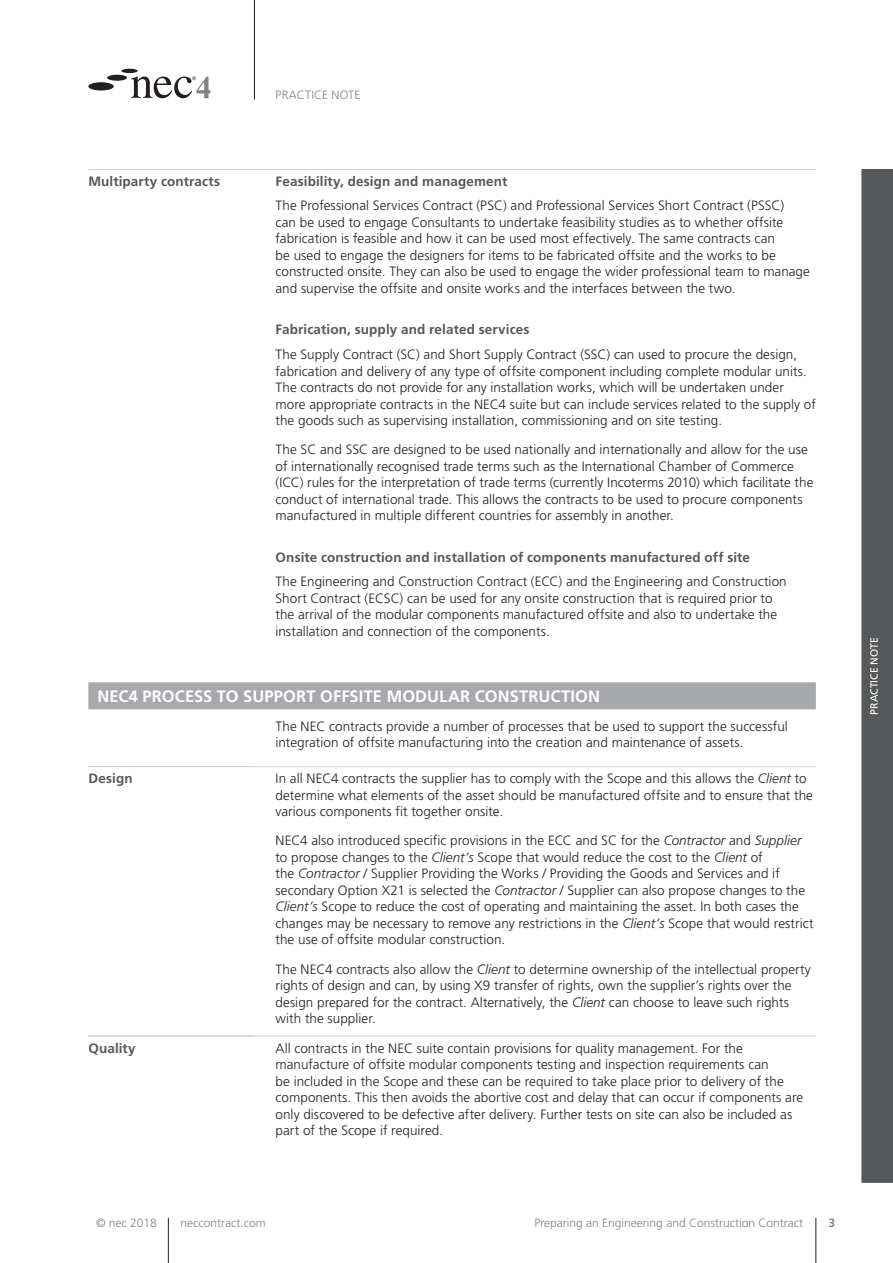
<style>
.page{position:relative;width:893px;height:1263px;background:#fff}
.page>*{position:absolute;margin:0;border:0;box-sizing:border-box;transform-origin:0 0}
.B_Heading_Chapter{font:700 16.5px "Frutiger";letter-spacing:.005em;color:#fff}
.Body_Text{font:300 13.5px/16.5px "Frutiger";letter-spacing:.005em;color:#231f20}
.Body_Text_left_inden{font:300 13.5px/16.5px "Frutiger";color:#231f20}
.C_Heading{font:700 13.5px "Frutiger";letter-spacing:.01em;color:#57585a}
.Sub_Numbering{font:700 13.5px "Frutiger";letter-spacing:.01em;color:#57585a}
.B_Heading___Sub_Numb{font:700 13.5px "Frutiger";letter-spacing:.01em;color:#57585a}
.t1{font:300 12px "Frutiger";color:#808285}
.t2{font:300 12px "Frutiger";letter-spacing:.02em;color:#808285}
.t3{font:700 12px "Frutiger";color:#808285}
.t4{font:10.5px "Frutiger";color:#fff}
.s1{font-style:italic}
</style>
<div class="page">
<hr style="left:815px;top:1217px;width:1px;height:45px;background:#231f20">
<hr style="left:168px;top:1217px;width:1px;height:45px;background:#231f20">
<hr style="left:254px;top:0;width:1px;height:99px;background:#231f20">
<div style="left:861px;top:169px;width:31px;height:1014px;background:#57585a"></div>
<div style="left:88px;top:82px;width:26px;height:8px;background:#231f20;border-radius:50%"></div>
<div style="left:107px;top:75px;width:20px;height:6px;background:#231f20;border-radius:50%"></div>
<svg style="left:121px;top:69px;width:17px;height:4px"></svg>
<svg style="left:131px;top:76px;width:79px;height:22px"></svg>
<div style="left:88px;top:682px;width:727px;height:27px;background:#a8a9ad"></div>
<svg style="left:254px;top:766px;width:21px;height:1px"></svg>
<hr style="left:275px;top:766px;width:540px;height:1px;background:#d1d2d4">
<svg style="left:254px;top:1035px;width:21px;height:1px"></svg>
<hr style="left:275px;top:1035px;width:540px;height:1px;background:#d1d2d4">
<hr style="left:88px;top:766px;width:166px;height:1px;background:#d1d2d4">
<hr style="left:88px;top:1035px;width:166px;height:1px;background:#d1d2d4">
<hr style="left:88px;top:169px;width:727px;height:1px;background:#d1d2d4">
<p class="t2" style="left:275px;top:88px;width:86px">PRACTICE NOTE</p>
<p class="Sub_Numbering" style="left:88px;top:173px;width:133px">Multiparty contracts</p>
<p class="C_Heading" style="left:275px;top:173px;width:233px">Feasibility, design and management</p>
<p class="Body_Text" style="left:275px;top:197px;width:536px">The Professional Services Contract (PSC) and Professional Services Short Contract (PSSC)<br>can be used to engage Consultants to undertake feasibility studies as to whether offsite fabrication is feasible and how it can be used most effectively. The same contracts can<br>be used to engage the designers for items to be fabricated offsite and the works to be constructed onsite. They can also be used to engage the wider professional team to manage and supervise the offsite and onsite works and the interfaces between the two.</p>
<p class="C_Heading" style="left:275px;top:321px;width:255px">Fabrication, supply and related services</p>
<p class="Body_Text" style="left:275px;top:346px;width:542px">The Supply Contract (SC) and Short Supply Contract (SSC) can used to procure the design, fabrication and delivery of any type of offsite component including complete modular units.<br>The contracts do not provide for any installation works, which will be undertaken under more appropriate contracts in the NEC4 suite but can include services related to the supply of the goods such as supervising installation, commissioning and on site testing.</p>
<p class="Body_Text" style="left:275px;top:441px;width:539px">The SC and SSC are designed to be used nationally and internationally and allow for the use of internationally recognised trade terms such as the International Chamber of Commerce (ICC) rules for the interpretation of trade terms (currently Incoterms 2010) which facilitate the conduct of international trade. This allows the contracts to be used to procure components manufactured in multiple different countries for assembly in another.</p>
<p class="C_Heading" style="left:275px;top:549px;width:476px">Onsite construction and installation of components manufactured off site</p>
<p class="Body_Text" style="left:275px;top:573px;width:512px">The Engineering and Construction Contract (ECC) and the Engineering and Construction Short Contract (ECSC) can be used for any onsite construction that is required prior to the arrival of the modular components manufactured offsite and also to undertake the installation and connection of the components.</p>
<p class="B_Heading_Chapter" style="left:97px;top:686px;width:504px">NEC4 PROCESS TO SUPPORT OFFSITE MODULAR CONSTRUCTION</p>
<p class="Body_Text_left_inden" style="left:275px;top:718px;width:513px">The NEC contracts provide a number of processes that be used to support the successful integration of offsite manufacturing into the creation and maintenance of assets.</p>
<p class="B_Heading___Sub_Numb" style="left:88px;top:770px;width:46px">Design</p>
<p class="Body_Text" style="left:275px;top:770px;width:539px">In all NEC4 contracts the supplier has to comply with the Scope and this allows the <span class="s1">Client</span> to determine what elements of the asset should be manufactured offsite and to ensure that the various components fit together onsite.</p>
<p class="Body_Text" style="left:275px;top:832px;width:539px">NEC4 also introduced specific provisions in the ECC and SC for the <span class="s1">Contractor</span> and <span class="s1">Supplier </span>to propose changes to the <span class="s1">Client’s</span> Scope that would reduce the cost to the <span class="s1">Client</span> of<br>the <span class="s1">Contractor</span> / Supplier Providing the Works / Providing the Goods and Services and if secondary Option X21 is selected the <span class="s1">Contractor</span> / Supplier can also propose changes to the <span class="s1">Client’s</span> Scope to reduce the cost of operating and maintaining the asset. In both cases the changes may be necessary to remove any restrictions in the <span class="s1">Client’s</span> Scope that would restrict the use of offsite modular construction.</p>
<p class="Body_Text" style="left:275px;top:960px;width:537px">The NEC4 contracts also allow the <span class="s1">Client</span> to determine ownership of the intellectual property rights of design and can, by using X9 transfer of rights, own the supplier’s rights over the design prepared for the contract. Alternatively, the <span class="s1">Client</span> can choose to leave such rights with the supplier.</p>
<p class="B_Heading___Sub_Numb" style="left:88px;top:1039px;width:49px">Quality</p>
<p class="Body_Text" style="left:275px;top:1039px;width:529px">All contracts in the NEC suite contain provisions for quality management. For the manufacture of offsite modular components testing and inspection requirements can<br>be included in the Scope and these can be required to take place prior to delivery of the components. This then avoids the abortive cost and delay that can occur if components are only discovered to be defective after delivery. Further tests on site can also be included as part of the Scope if required.</p>
<p class="t1" style="left:96px;top:1215px;width:62px">© nec 2018</p>
<p class="t1" style="left:180px;top:1215px;width:87px">neccontract.com</p>
<p class="t1" style="left:534px;top:1215px;width:270px">Preparing an Engineering and Construction Contract</p>
<p class="t3" style="left:828px;top:1215px;width:8px">3</p>
<p class="t4" style="left:867px;top:714px;width:79px;rotate:-90deg">PRACTICE NOTE</p>
</div>
